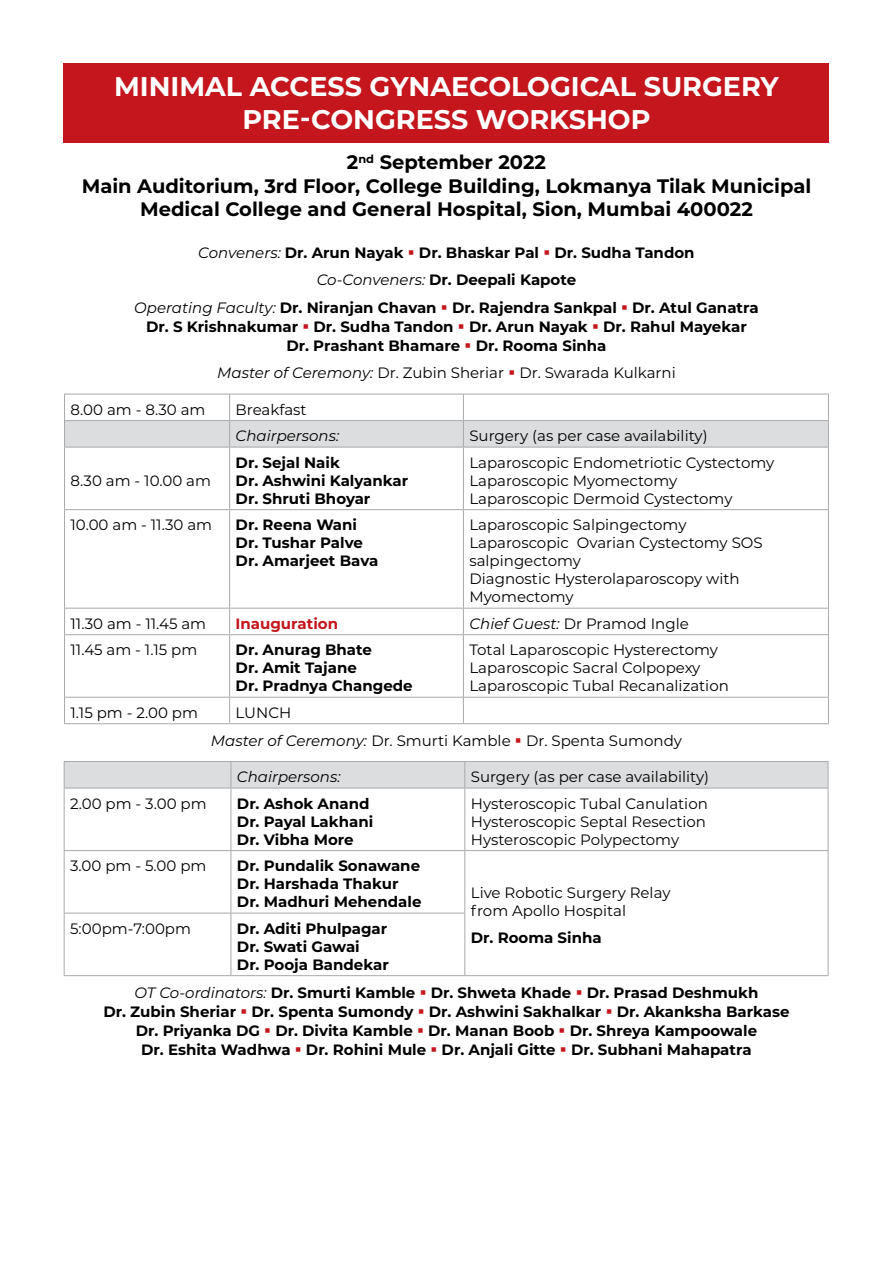
<style>
.page{position:relative;width:893px;height:1263px;background:#fff}
.page>*{position:absolute;margin:0;border:0;box-sizing:border-box;transform-origin:0 0}
.t1{font:700 27px "Montserrat";letter-spacing:-.01em;color:#fff}
.t2{font:700 19.5px/23.4px "Montserrat";color:#000;text-align:center}
.t3{font:700 15px/18px "Montserrat";color:#000}
.t4{font:15px/18px "Montserrat";color:#000}
.t5{font:italic 15px "Montserrat";color:#000}
.t6{font:700 15px "Montserrat";color:#c4161c}
.s1{font-weight:400;font-style:italic}
.s2{color:#c4161c}
.s3{font-style:italic}
</style>
<div class="page">
<div style="left:64px;top:64px;width:765px;height:79px;background:#c4161c"></div>
<svg style="left:64px;top:394px;width:765px;height:53px"></svg>
<hr style="left:64px;top:447px;width:166px;height:1px;background:#a7a9ac">
<hr style="left:64px;top:447px;width:1px;height:62px;background:#a7a9ac">
<hr style="left:230px;top:447px;width:233px;height:1px;background:#a7a9ac">
<hr style="left:229px;top:447px;width:1px;height:62px;background:#a7a9ac">
<hr style="left:463px;top:447px;width:366px;height:1px;background:#a7a9ac">
<hr style="left:463px;top:447px;width:1px;height:62px;background:#a7a9ac">
<hr style="left:828px;top:447px;width:1px;height:62px;background:#a7a9ac">
<hr style="left:64px;top:509px;width:166px;height:1px;background:#a7a9ac">
<hr style="left:64px;top:510px;width:1px;height:98px;background:#a7a9ac">
<hr style="left:230px;top:509px;width:233px;height:1px;background:#a7a9ac">
<hr style="left:229px;top:510px;width:1px;height:98px;background:#a7a9ac">
<hr style="left:463px;top:509px;width:366px;height:1px;background:#a7a9ac">
<hr style="left:463px;top:510px;width:1px;height:98px;background:#a7a9ac">
<hr style="left:828px;top:510px;width:1px;height:98px;background:#a7a9ac">
<hr style="left:64px;top:608px;width:166px;height:1px;background:#a7a9ac">
<svg style="left:64px;top:608px;width:1px;height:26px"></svg>
<hr style="left:230px;top:608px;width:233px;height:1px;background:#a7a9ac">
<svg style="left:229px;top:608px;width:1px;height:26px"></svg>
<hr style="left:463px;top:608px;width:366px;height:1px;background:#a7a9ac">
<svg style="left:463px;top:608px;width:1px;height:26px"></svg>
<svg style="left:828px;top:608px;width:1px;height:26px"></svg>
<hr style="left:64px;top:634px;width:166px;height:1px;background:#a7a9ac">
<hr style="left:64px;top:635px;width:1px;height:62px;background:#a7a9ac">
<hr style="left:230px;top:634px;width:233px;height:1px;background:#a7a9ac">
<hr style="left:229px;top:635px;width:1px;height:62px;background:#a7a9ac">
<hr style="left:463px;top:634px;width:366px;height:1px;background:#a7a9ac">
<hr style="left:463px;top:635px;width:1px;height:62px;background:#a7a9ac">
<hr style="left:828px;top:635px;width:1px;height:62px;background:#a7a9ac">
<hr style="left:64px;top:697px;width:166px;height:1px;background:#a7a9ac">
<svg style="left:64px;top:698px;width:1px;height:25px"></svg>
<hr style="left:230px;top:697px;width:233px;height:1px;background:#a7a9ac">
<svg style="left:229px;top:698px;width:1px;height:25px"></svg>
<hr style="left:463px;top:697px;width:366px;height:1px;background:#a7a9ac">
<svg style="left:463px;top:698px;width:1px;height:25px"></svg>
<svg style="left:828px;top:698px;width:1px;height:25px"></svg>
<hr style="left:64px;top:723px;width:166px;height:1px;background:#a7a9ac">
<hr style="left:230px;top:723px;width:233px;height:1px;background:#a7a9ac">
<hr style="left:463px;top:723px;width:366px;height:1px;background:#a7a9ac">
<hr style="left:64px;top:788px;width:1px;height:62px;background:#a7a9ac">
<hr style="left:231px;top:788px;width:1px;height:62px;background:#a7a9ac">
<hr style="left:464px;top:788px;width:1px;height:62px;background:#a7a9ac">
<hr style="left:828px;top:788px;width:1px;height:62px;background:#a7a9ac">
<hr style="left:64px;top:850px;width:167px;height:1px;background:#a7a9ac">
<hr style="left:64px;top:851px;width:1px;height:62px;background:#a7a9ac">
<hr style="left:231px;top:850px;width:234px;height:1px;background:#a7a9ac">
<hr style="left:231px;top:851px;width:1px;height:62px;background:#a7a9ac">
<hr style="left:465px;top:850px;width:363px;height:1px;background:#a7a9ac">
<hr style="left:464px;top:851px;width:1px;height:62px;background:#a7a9ac">
<hr style="left:828px;top:851px;width:1px;height:62px;background:#a7a9ac">
<hr style="left:64px;top:913px;width:167px;height:1px;background:#a7a9ac">
<hr style="left:64px;top:913px;width:1px;height:62px;background:#a7a9ac">
<hr style="left:231px;top:913px;width:234px;height:1px;background:#a7a9ac">
<hr style="left:231px;top:913px;width:1px;height:62px;background:#a7a9ac">
<hr style="left:464px;top:913px;width:1px;height:62px;background:#a7a9ac">
<hr style="left:828px;top:913px;width:1px;height:62px;background:#a7a9ac">
<hr style="left:64px;top:975px;width:167px;height:1px;background:#a7a9ac">
<hr style="left:231px;top:975px;width:234px;height:1px;background:#a7a9ac">
<hr style="left:465px;top:975px;width:363px;height:1px;background:#a7a9ac">
<svg style="left:64px;top:761px;width:765px;height:27px;background:#d8d9da"></svg>
<hr style="left:64px;top:788px;width:167px;height:1px;background:#a7a9ac">
<hr style="left:231px;top:788px;width:234px;height:1px;background:#a7a9ac">
<hr style="left:465px;top:788px;width:363px;height:1px;background:#a7a9ac">
<h1 class="t1" style="left:114px;top:67px;width:44px">Minimal</h1>
<h1 class="t1" style="left:250px;top:67px;width:40px">Access</h1>
<h1 class="t1" style="left:370px;top:67px;width:59px">Gynaecological</h1>
<h1 class="t1" style="left:644px;top:67px;width:38px">Surger</h1>
<h1 class="t1" style="left:761px;top:67px;width:20px">y</h1>
<h1 class="t1" style="left:242px;top:100px;width:109px">Pre-Congress</h1>
<h1 class="t1" style="left:476px;top:100px;width:53px">Workshop</h1>
<h2 class="t2" style="left:82px;top:150px;width:731px">2<sup>nd</sup> September 2022<br>Main Auditorium, 3rd Floor, College Building, Lokmanya Tilak Municipal<br>Medical College and General Hospital, Sion, Mumbai 400022</h2>
<p class="t3" style="left:134px;top:238px;width:626px;line-height:27.6px;text-align:center"><span class="s1">Conveners:</span> Dr. Arun Nayak <span class="s2">▪</span> Dr. Bhaskar Pal <span class="s2">▪</span> Dr. Sudha Tandon<br><span class="s1">Co-Conveners:</span> Dr. Deepali Kapote<br><span class="s1">Operating Faculty:</span> Dr. Niranjan Chavan <span class="s2">▪</span> Dr. Rajendra Sankpal <span class="s2">▪</span> Dr. Atul Ganatra</p>
<p class="t3" style="left:146px;top:316px;width:602px;line-height:19px;text-align:center">Dr. S Krishnakumar <span class="s2">▪</span> Dr. Sudha Tandon <span class="s2">▪</span> Dr. Arun Nayak <span class="s2">▪</span> Dr. Rahul Mayekar<br>Dr. Prashant Bhamare <span class="s2">▪</span> Dr. Rooma Sinha</p>
<p class="t4" style="left:217px;top:363px;width:460px"><span class="s3">Master of Ceremony:</span> Dr. Zubin Sheriar <span class="s2">▪</span> Dr. Swarada Kulkarni</p>
<p class="t4" style="left:71px;top:400px;width:137px">8.00 am - 8.30 am</p>
<p class="t4" style="left:236px;top:400px;width:73px">B reakfast</p>
<p class="t5" style="left:236px;top:425px;width:105px">Chairpersons:</p>
<p class="t4" style="left:469px;top:426px;width:240px">Surgery (as per case availability)</p>
<p class="t4" style="left:71px;top:471px;width:142px">8.30 am - 10.00 am</p>
<p class="t3" style="left:236px;top:453px;width:174px">Dr. Sejal Naik<br>Dr. Ashwini Kalyankar<br>Dr. Shruti Bhoyar</p>
<p class="t4" style="left:469px;top:453px;width:307px">Laparoscopic E ndometriotic Cystectomy<br>Laparoscopic Myomectomy<br>Laparoscopic Dermoid Cystectomy</p>
<p class="t4" style="left:71px;top:515px;width:143px">10.00 am - 11.30 am</p>
<p class="t3" style="left:236px;top:515px;width:144px">Dr. Reena Wani<br>Dr. Tushar Palve<br>Dr. Amarjeet Bava</p>
<p class="t4" style="left:469px;top:515px;width:293px">Laparoscopic Salpingectomy<br>Laparoscopic Ovarian Cystectomy SOS salpingectomy<br>D iagnostic Hysterolaparoscopy with<br>Myomectomy</p>
<p class="t4" style="left:71px;top:614px;width:137px">11.30 am - 11.45 am</p>
<p class="t6" style="left:236px;top:612px;width:104px">Inauguration</p>
<p class="t4" style="left:469px;top:614px;width:221px"><span class="s3">Chief Guest:</span> D r Pramod I ngle</p>
<p class="t4" style="left:71px;top:640px;width:128px">11.45 am - 1.15 pm</p>
<p class="t3" style="left:236px;top:640px;width:179px">Dr. Anurag Bhate<br>Dr. Amit Tajane<br>Dr. Pradnya Changede</p>
<p class="t4" style="left:469px;top:640px;width:261px">Total Laparoscopic Hysterectomy<br>Laparoscopic Sacral Colpopexy<br>Laparoscopic Tubal Recanalization</p>
<p class="t4" style="left:71px;top:703px;width:129px">1.15 pm - 2.00 pm</p>
<p class="t4" style="left:211px;top:698px;width:473px;line-height:27.9px;text-indent:25px">Lunch<br><span class="s3">Master of Ceremony:</span> D r. Smurti Kamble <span class="s2">▪</span> D r. Spenta Sumondy</p>
<p class="t5" style="left:237px;top:766px;width:105px">Chairpersons:</p>
<p class="t4" style="left:471px;top:767px;width:240px">Surgery (as per case availability)</p>
<p class="t4" style="left:70px;top:794px;width:138px">2.00 pm - 3.00 pm</p>
<p class="t3" style="left:237px;top:793px;width:138px">Dr. Ashok Anand<br>Dr. Payal Lakhani<br>Dr. Vibha More</p>
<p class="t4" style="left:471px;top:794px;width:239px">Hysteroscopic Tubal Canulation<br>Hysteroscopic Septal Resection<br>Hysteroscopic Polypectomy</p>
<p class="t4" style="left:70px;top:856px;width:138px">3.00 pm - 5.00 pm</p>
<p class="t3" style="left:237px;top:856px;width:186px">Dr. Pundalik Sonawane<br>Dr. Harshada Thakur<br>Dr. Madhuri Mehendale</p>
<p class="t4" style="left:471px;top:883px;width:202px">Live Robotic Surgery Relay from Apollo Hospital</p>
<p class="t3" style="left:471px;top:927px;width:132px">Dr. Rooma Sinha</p>
<p class="t4" style="left:70px;top:919px;width:122px">5:00pm-7:00pm</p>
<p class="t3" style="left:237px;top:918px;width:153px">Dr. Aditi Phulpagar<br>Dr. Swati Gawai<br>Dr. Pooja Bandekar</p>
<p class="t3" style="left:103px;top:982px;width:688px;line-height:19px;text-align:center"><span class="s1">OT Co-ordinators:</span> Dr. Smurti Kamble <span class="s2">▪</span> Dr. Shweta Khade <span class="s2">▪</span> Dr. Prasad Deshmukh<br>Dr. Zubin Sheriar <span class="s2">▪</span> Dr. Spenta Sumondy <span class="s2">▪</span> Dr. Ashwini Sakhalkar <span class="s2">▪</span> Dr. Akanksha Barkase Dr. Priyanka DG <span class="s2">▪</span> Dr. Divita Kamble <span class="s2">▪</span> Dr. Manan Boob <span class="s2">▪</span> Dr. Shreya Kampoowale<br>Dr. Eshita Wadhwa <span class="s2">▪</span> Dr. Rohini Mule <span class="s2">▪</span> Dr. Anjali Gitte <span class="s2">▪</span> Dr. Subhani Mahapatra</p>
</div>
